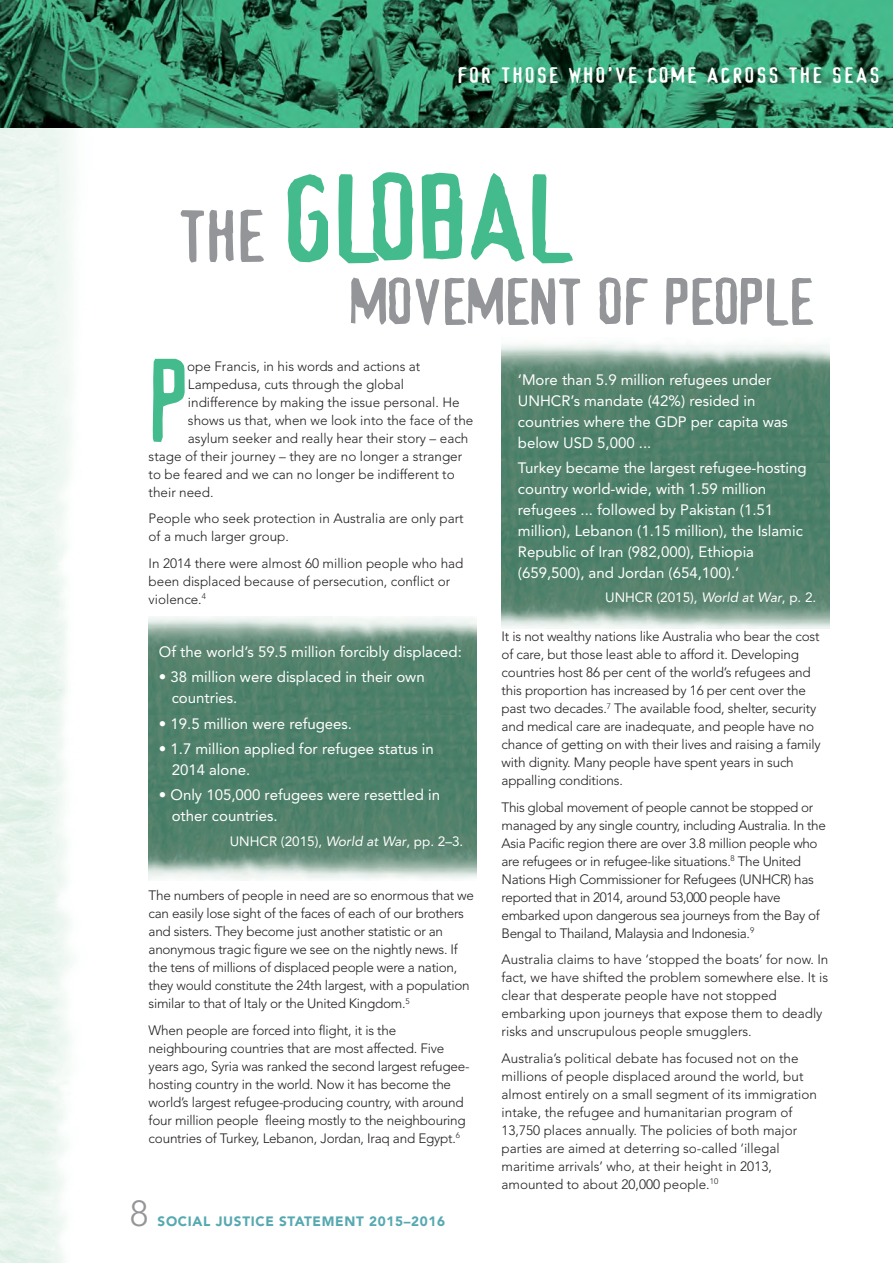
<style>
.page{position:relative;width:893px;height:1263px;background:#fff}
.page>*{position:absolute;margin:0;border:0;box-sizing:border-box;transform-origin:0 0}
.t1{font:109.5px "Device";color:#44bb8d;scale:1.2 1}
.t2{font:103.5px "Device";color:#44bb8d}
.t3{font:64.5px "Device";color:#939598;scale:1.2 1}
.t4{font:300 36px "Avenir";color:#939598}
.t5{font:19.5px "Device";letter-spacing:.1em;color:#fff;scale:1.3 1}
.t6{font:15px/21px "Avenir";color:#fff}
.t7{font:300 13.5px/18px "Avenir";letter-spacing:-.015em;color:#231f20}
.t8{font:13.5px "Avenir";color:#fff}
.t9{font:900 13.5px "Avenir";letter-spacing:.05em;color:#56a9b1}
.s1{font-size:64.5px;color:#939598}
</style>
<div class="page">
<img style="left:0;top:0;width:892px;height:128px">
<img style="left:502px;top:344px;width:327px;height:120px">
<img style="left:502px;top:464px;width:327px;height:165px">
<img style="left:149px;top:616px;width:327px;height:99px">
<img style="left:149px;top:715px;width:327px;height:165px">
<h3 class="t5" style="left:457px;top:65px;width:326px">FOR THOSE WHO’VE COME ACROSS THE SEAS</h3>
<h1 class="t1" style="left:177px;top:160px;width:329px"><span class="s1">THE</span> GLOBAL</h1>
<h3 class="t3" style="left:348px;top:265px;width:388px">movement of people</h3>
<h2 class="t2" style="left:149px;top:346px;width:37px">P</h2>
<p class="t7" style="left:187px;top:358px;width:235px">ope Francis, in his words and actions at</p>
<p class="t7" style="left:188px;top:376px;width:217px">Lampedusa, cuts through the global</p>
<p class="t7" style="left:188px;top:394px;width:273px">indifference by making the issue personal. He</p>
<p class="t7" style="left:188px;top:412px;width:287px">shows us that, when we look into the face of the</p>
<p class="t7" style="left:188px;top:430px;width:282px">asylum seeker and really hear their story – each</p>
<p class="t7" style="left:149px;top:448px;width:315px">stage of their journey – they are no longer a stranger</p>
<p class="t7" style="left:149px;top:466px;width:308px">to be feared and we can no longer be indifferent to</p>
<p class="t7" style="left:149px;top:484px;width:66px">their need.</p>
<p class="t7" style="left:149px;top:511px;width:317px">People who seek protection in Australia are only part of a much larger group.</p>
<p class="t7" style="left:149px;top:555px;width:316px">In 2014 there were almost 60 million people who had been displaced because of persecution, conflict or violence.<sup>4</sup></p>
<p class="t6" style="left:159px;top:643px;width:304px">Of the world’s 59.5 million forcibly displaced:</p>
<p class="t6" style="left:172px;top:668px;width:255px;text-indent:-13px">• 38 million were displaced in their own countries.</p>
<p class="t6" style="left:159px;top:714px;width:195px">• 19.5 million were refugees.</p>
<p class="t6" style="left:172px;top:739px;width:264px;text-indent:-13px">• 1.7 million applied for refugee status in<br>2014 alone.</p>
<p class="t6" style="left:172px;top:786px;width:270px;text-indent:-13px">• Only 105,000 refugees were resettled in other countries.</p>
<p class="t8" style="left:230px;top:836px;width:235px">UNHCR (2015), World at War, pp. 2–3.</p>
<p class="t7" style="left:149px;top:888px;width:327px">The numbers of people in need are so enormous that we can easily lose sight of the faces of each of our brothers and sisters. They become just another statistic or an anonymous tragic figure we see on the nightly news. If the tens of millions of displaced people were a nation, they would constitute the 24th largest, with a population similar to that of Italy or the United Kingdom.<sup>5</sup></p>
<p class="t7" style="left:149px;top:1022px;width:322px">When people are forced into flight, it is the neighbouring countries that are most affected. Five years ago, Syria was ranked the second largest refugee&shy;hosting country in the world. Now it has become the world’s largest refugee-producing country, with around four million people fleeing mostly to the neighbouring countries of Turkey, Lebanon, Jordan, Iraq and Egypt.<sup>6</sup></p>
<h3 class="t4" style="left:130px;top:1199px;width:20px">8</h3>
<p class="t9" style="left:158px;top:1216px;width:289px">SOCIAL JUSTICE STATEMENT 2015–2016</p>
<p class="t6" style="left:518px;top:370px;width:271px">‘More than 5.9 million refugees under<br>UNHCR’s mandate (42%) resided in countries where the GDP per capita was below USD 5,000 ...</p>
<p class="t6" style="left:518px;top:458px;width:290px">Turkey became the largest refugee-hosting country world-wide, with 1.59 million refugees ... followed by Pakistan (1.51 million), Lebanon (1.15 million), the Islamic Republic of Iran (982,000), Ethiopia (659,500), and Jordan (654,100).’</p>
<p class="t8" style="left:605px;top:591px;width:213px">UNHCR (2015), World at War, p. 2.</p>
<p class="t7" style="left:502px;top:629px;width:321px">It is not wealthy nations like Australia who bear the cost of care, but those least able to afford it. Developing countries host 86 per cent of the world’s refugees and this proportion has increased by 16 per cent over the past two decades.<sup>7</sup> The available food, shelter, security and medical care are inadequate, and people have no chance of getting on with their lives and raising a family with dignity. Many people have spent years in such appalling conditions.</p>
<p class="t7" style="left:502px;top:799px;width:326px">This global movement of people cannot be stopped or managed by any single country, including Australia. In the Asia Pacific region there are over 3.8 million people who are refugees or in refugee-like situations.<sup>8</sup> The United Nations High Commissioner for Refugees (UNHCR) has reported that in 2014, around 53,000 people have embarked upon dangerous sea journeys from the Bay of Bengal to Thailand, Malaysia and Indonesia.<sup>9</sup></p>
<p class="t7" style="left:502px;top:952px;width:328px">Australia claims to have ‘stopped the boats’ for now. In fact, we have shifted the problem somewhere else. It is clear that desperate people have not stopped embarking upon journeys that expose them to deadly risks and unscrupulous people smugglers.</p>
<p class="t7" style="left:502px;top:1050px;width:317px">Australia’s political debate has focused not on the millions of people displaced around the world, but almost entirely on a small segment of its immigration intake, the refugee and humanitarian program of 13,750 places annually. The policies of both major parties are aimed at deterring so-called ‘illegal maritime arrivals’ who, at their height in 2013, amounted to about 20,000 people.<sup>10</sup></p>
</div>
